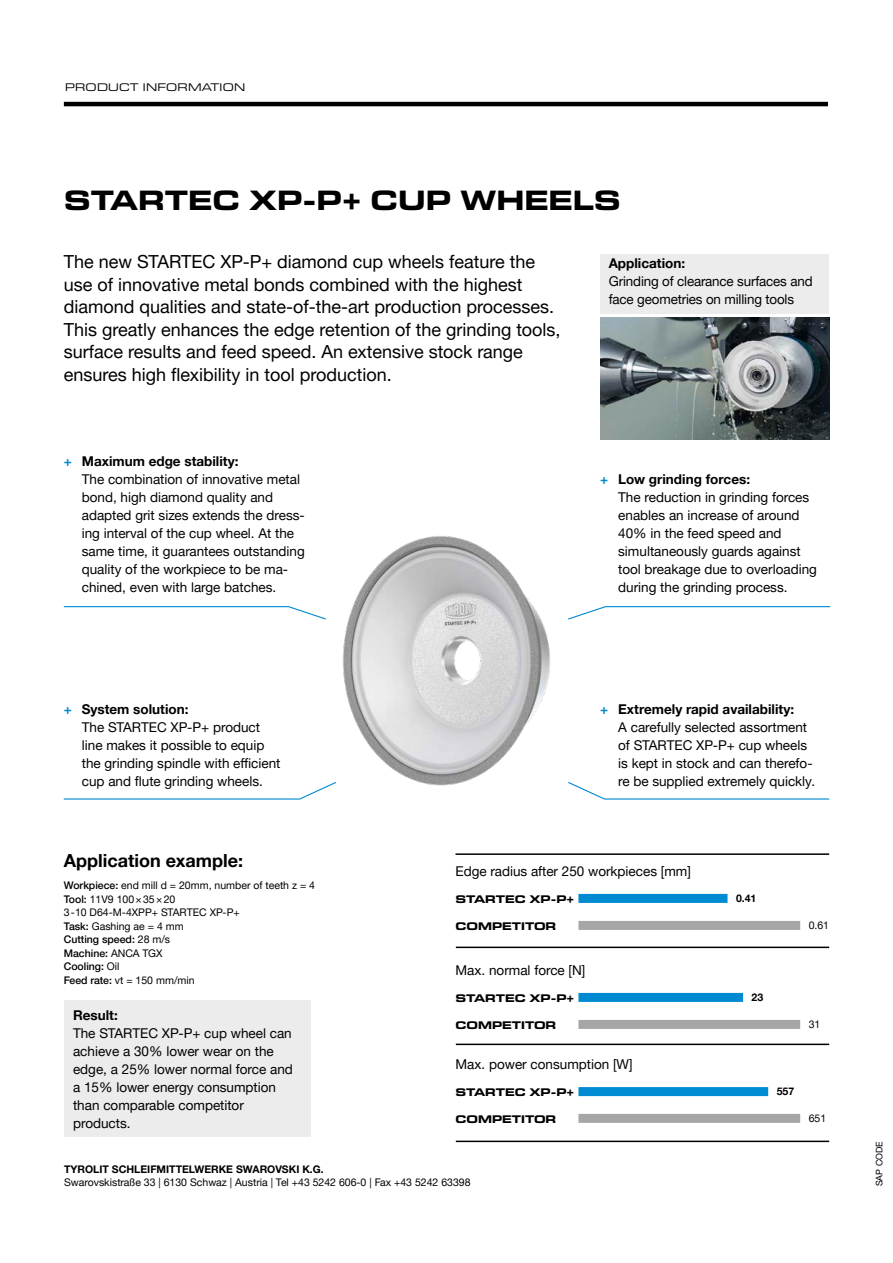
<style>
.page{position:relative;width:893px;height:1263px;background:#fff}
.page>*{position:absolute;margin:0;border:0;box-sizing:border-box;transform-origin:0 0}
.t1{font:700 expanded 28.5px "Eurostile Next W1 G";color:#000}
.t2{font:18px/22.5px "Helvetica Neue LTW1 G";color:#000}
.t3{font:700 18px "Helvetica Neue LTW1 G";color:#000}
.t4{font:13.5px/18px "Helvetica Neue LTW1 G";color:#000}
.t5{font:700 13.5px "Helvetica Neue LTW1 G";color:#000}
.t6{font:700 expanded 11.25px "Eurostile Next W1 G";color:#000}
.t7{font:expanded 11.25px "Eurostile Next W1 G";letter-spacing:.02em;color:#000}
.t8{font:10.5px/13.5px "Helvetica Neue LTW1 G";color:#000}
.t9{font:700 10.5px "Helvetica Neue LTW1 G";color:#000}
.t10{font:9px "Helvetica Neue LTW1 G";color:#000}
.s1{font-weight:700;color:#008ad1}
.s2{font-weight:700}
.s3{font-weight:500}
</style>
<div class="page">
<img style="left:342px;top:536px;width:209px;height:250px">
<hr style="left:64px;top:102px;width:764px;height:4px;background:#000">
<hr style="left:455px;top:853px;width:374px;height:2px;background:#000">
<hr style="left:456px;top:946px;width:373px;height:2px;background:#000">
<hr style="left:456px;top:1043px;width:373px;height:2px;background:#000">
<hr style="left:456px;top:1140px;width:373px;height:2px;background:#000">
<div style="left:578px;top:894px;width:149px;height:9px;background:#008ad1"></div>
<div style="left:578px;top:921px;width:222px;height:9px;background:#a6a6a7"></div>
<div style="left:578px;top:993px;width:165px;height:9px;background:#008ad1"></div>
<div style="left:578px;top:1087px;width:190px;height:9px;background:#008ad1"></div>
<div style="left:578px;top:1020px;width:222px;height:9px;background:#a6a6a7"></div>
<div style="left:578px;top:1114px;width:222px;height:9px;background:#a6a6a7"></div>
<svg style="left:568px;top:782px;width:262px;height:18px"></svg>
<svg style="left:63px;top:782px;width:273px;height:18px"></svg>
<svg style="left:568px;top:606px;width:263px;height:14px"></svg>
<svg style="left:63px;top:606px;width:263px;height:14px"></svg>
<img style="left:600px;top:318px;width:229px;height:121px">
<div style="left:64px;top:1000px;width:246px;height:137px;background:#ececec"></div>
<div style="left:600px;top:254px;width:229px;height:59px;background:#ececec"></div>
<p class="t7" style="left:65px;top:80px;width:182px">PRODUCT INFORMATION</p>
<h1 class="t1" style="left:64px;top:181px;width:558px">STARTEC XP-P+ CUP WHEELS</h1>
<p class="t2" style="left:64px;top:251px;width:498px">The new STARTEC XP-P+ diamond cup wheels feature the use of innovative metal bonds combined with the highest diamond qualities and state-of-the-art production processes.<br>This greatly enhances the edge retention of the grinding tools, surface results and feed speed. An extensive stock range ensures high flexibility in tool production.</p>
<p class="t4" style="left:82px;top:452px;width:225px;text-indent:-18px"><span class="s1">+</span> <span class="s2">Maximum edge stability:<br></span>The combination of innovative metal bond, high diamond quality and adapted grit sizes extends the dress&shy;ing interval of the cup wheel. At the same time, it guarantees outstanding quality of the workpiece to be ma&shy;chined, even with large batches.</p>
<p class="t5" style="left:609px;top:255px;width:78px">Application:</p>
<p class="t4" style="left:609px;top:272px;width:205px">Grinding of clearance surfaces and face geometries on milling tools</p>
<p class="t4" style="left:618px;top:470px;width:200px;text-indent:-18px"><span class="s1">+</span> <span class="s2">Low grinding forces:<br></span>The reduction in grinding forces enables an increase of around<br>40% in the feed speed and simultaneously guards against tool breakage due to overloading during the grinding process.</p>
<p class="t4" style="left:82px;top:700px;width:200px;text-indent:-18px"><span class="s1">+</span> <span class="s2">System solution:<br></span>The STARTEC XP-P+ product line makes it possible to equip the grinding spindle with efficient cup and flute grinding wheels.</p>
<p class="t4" style="left:618px;top:700px;width:198px;text-indent:-18px"><span class="s1">+</span> <span class="s2">Extremely rapid availability:<br></span>A carefully selected assortment of STARTEC XP-P+ cup wheels is kept in stock and can therefo&shy;re be supplied extremely quickly.</p>
<h2 class="t3" style="left:64px;top:849px;width:181px">Application example:</h2>
<p class="t8" style="left:64px;top:879px;width:253px"><span class="s3">Workpiece:</span> end mill d = 20mm, number of teeth z = 4<br><span class="s3">Tool:</span> 11V9 100×35×20<br>3-10 D64-M-4XPP+ STARTEC XP-P+<br><span class="s3">Task:</span> Gashing ae = 4 mm<br><span class="s3">Cutting speed:</span> 28 m/s<br><span class="s3">Machine:</span> ANCA TGX<br><span class="s3">Cooling:</span> Oil<br><span class="s3">Feed rate:</span> vt = 150 mm/min</p>
<p class="t5" style="left:73px;top:1007px;width:46px">Result:</p>
<p class="t4" style="left:73px;top:1024px;width:221px">The STARTEC XP-P+ cup wheel can achieve a 30% lower wear on the edge, a 25% lower normal force and a 15% lower energy consumption than comparable competitor products.</p>
<p class="t4" style="left:456px;top:862px;width:237px">Edge radius after 250 workpieces [mm]</p>
<p class="t6" style="left:456px;top:891px;width:120px">STARTEC XP-P+</p>
<p class="t6" style="left:456px;top:918px;width:102px">COMPETITOR</p>
<p class="t4" style="left:456px;top:961px;width:131px">Max. normal force [N]</p>
<p class="t6" style="left:456px;top:990px;width:120px">STARTEC XP-P+</p>
<p class="t6" style="left:456px;top:1017px;width:102px">COMPETITOR</p>
<p class="t4" style="left:456px;top:1055px;width:179px">Max. power consumption [W]</p>
<p class="t6" style="left:456px;top:1085px;width:120px">STARTEC XP-P+</p>
<p class="t6" style="left:456px;top:1112px;width:102px">COMPETITOR</p>
<p class="t9" style="left:64px;top:1163px;width:261px">TYROLIT SCHLEIFMITTELWERKE SWAROVSKI K.G.</p>
<p class="t8" style="left:64px;top:1176px;width:408px">Swarovskistraße 33 | 6130 Schwaz | Austria | Tel +43 5242 606-0 | Fax +43 5242 63398</p>
<p class="t9" style="left:736px;top:892px;width:22px">0.41</p>
<p class="t8" style="left:809px;top:918px;width:22px">0.61</p>
<p class="t9" style="left:751px;top:991px;width:13px">23</p>
<p class="t8" style="left:809px;top:1017px;width:13px">31</p>
<p class="t9" style="left:777px;top:1085px;width:19px">557</p>
<p class="t8" style="left:809px;top:1111px;width:19px">651</p>
<p class="t10" style="left:874px;top:1186px;width:47px;rotate:-90deg">SAP CODE</p>
</div>
